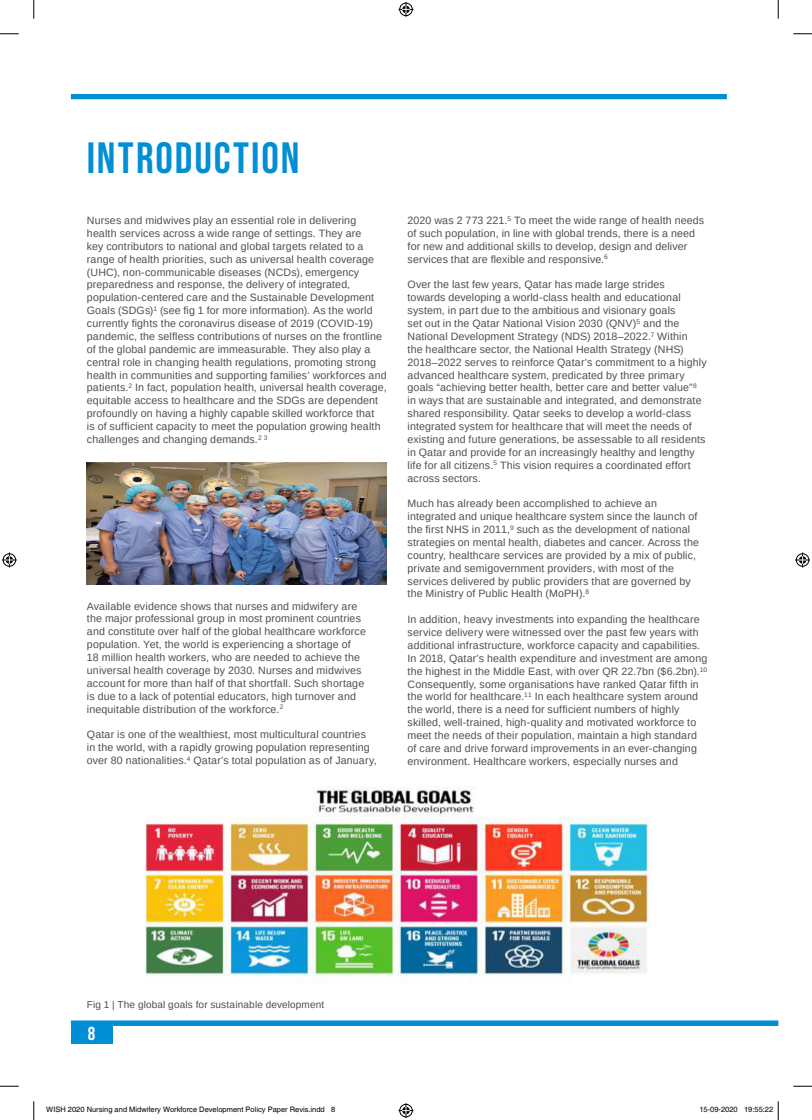
<style>
.page{position:relative;width:812px;height:1120px;background:#fff}
.page>*{position:absolute;margin:0;border:0;box-sizing:border-box;transform-origin:0 0}
._1{font:43.75px "Bebas Neue";letter-spacing:.04em;color:#008fd5}
.t1{font:18.75px "Bebas Neue";color:#fff}
.T1{font:10.62px/12.9px "Arimo";letter-spacing:.015em;color:#4c4f51}
.T{font:10.62px/12.9px "Arimo";letter-spacing:.015em;color:#4c4f51}
.FC{font:10px "Arimo";letter-spacing:.015em;color:#4c4f51}
.t2{font:7.5px "Helvetica";color:#000}
</style>
<div class="page">
<div style="left:71px;top:94px;width:655px;height:5px;background:#008fd5"></div>
<div style="left:71px;top:1025px;width:41px;height:19px;background:#008fd5"></div>
<div style="left:71px;top:1021px;width:707px;height:5px;background:#008fd5"></div>
<img style="left:87px;top:463px;width:299px;height:121px">
<img style="left:145px;top:787px;width:504px;height:196px">
<svg style="left:0;top:33px;width:19px;height:2px"></svg>
<svg style="left:793px;top:33px;width:19px;height:2px"></svg>
<svg style="left:0;top:1085px;width:19px;height:2px"></svg>
<svg style="left:793px;top:1085px;width:19px;height:2px"></svg>
<svg style="left:33px;top:0;width:2px;height:19px"></svg>
<svg style="left:33px;top:1101px;width:2px;height:19px"></svg>
<svg style="left:777px;top:0;width:2px;height:19px"></svg>
<svg style="left:398px;top:2px;width:15px;height:15px"></svg>
<svg style="left:398px;top:1103px;width:15px;height:15px"></svg>
<svg style="left:2px;top:552px;width:15px;height:15px"></svg>
<svg style="left:795px;top:552px;width:15px;height:15px"></svg>
<svg style="left:777px;top:1101px;width:2px;height:19px"></svg>
<p class="_1" style="left:87px;top:133px;width:214px">INTRODUCTION</p>
<p class="T" style="left:87px;top:214px;width:301px">Nurses and midwives play an essential role in delivering health services across a wide range of settings. They are<br>key contributors to national and global targets related to a range of health priorities, such as universal health coverage (UHC), non-communicable diseases (NCDs), emergency preparedness and response, the delivery of integrated, population-centered care and the Sustainable Development Goals (SDGs)<sup>1</sup> (see fig 1 for more information). As the world currently fights the coronavirus disease of 2019 (COVID-19) pandemic, the selfless contributions of nurses on the frontline of the global pandemic are immeasurable. They also play a central role in changing health regulations, promoting strong health in communities and supporting families’ workforces and patients.<sup>2</sup> In fact, population health, universal health coverage, equitable access to healthcare and the SDGs are dependent profoundly on having a highly capable skilled workforce that<br>is of sufficient capacity to meet the population growing health challenges and changing demands.<sup>2</sup> <sup>3</sup></p>
<p class="T1" style="left:87px;top:599px;width:280px">Available evidence shows that nurses and midwifery are the major professional group in most prominent countries and constitute over half of the global healthcare workforce population. Yet, the world is experiencing a shortage of<br>18 million health workers, who are needed to achieve the universal health coverage by 2030. Nurses and midwives account for more than half of that shortfall. Such shortage is due to a lack of potential educators, high turnover and inequitable distribution of the workforce.<sup>2</sup></p>
<p class="T1" style="left:87px;top:728px;width:291px">Qatar is one of the wealthiest, most multicultural countries in the world, with a rapidly growing population representing over 80 nationalities.<sup>4</sup> Qatar’s total population as of January,</p>
<p class="T1" style="left:407px;top:214px;width:298px">2020 was 2 773 221.<sup>5</sup> To meet the wide range of health needs of such population, in line with global trends, there is a need for new and additional skills to develop, design and deliver services that are flexible and responsive.<sup>6</sup></p>
<p class="T1" style="left:407px;top:278px;width:301px">Over the last few years, Qatar has made large strides<br>towards developing a world-class health and educational system, in part due to the ambitious and visionary goals<br>set out in the Qatar National Vision 2030 (QNV)<sup>5</sup> and the National Development Strategy (NDS) 2018–2022.<sup>7</sup> Within<br>the healthcare sector, the National Health Strategy (NHS)<br>2018–2022 serves to reinforce Qatar’s commitment to a highly advanced healthcare system, predicated by three primary goals “achieving better health, better care and better value”<sup>8 </sup>in ways that are sustainable and integrated, and demonstrate shared responsibility. Qatar seeks to develop a world-class integrated system for healthcare that will meet the needs of existing and future generations, be assessable to all residents in Qatar and provide for an increasingly healthy and lengthy life for all citizens.<sup>5</sup> This vision requires a coordinated effort across sectors.</p>
<p class="T1" style="left:407px;top:497px;width:293px">Much has already been accomplished to achieve an integrated and unique healthcare system since the launch of the first NHS in 2011,<sup>9</sup> such as the development of national strategies on mental health, diabetes and cancer. Across the country, healthcare services are provided by a mix of public, private and semigovernment providers, with most of the services delivered by public providers that are governed by the Ministry of Public Health (MoPH).<sup>8</sup></p>
<p class="T1" style="left:407px;top:613px;width:301px">In addition, heavy investments into expanding the healthcare service delivery were witnessed over the past few years with additional infrastructure, workforce capacity and capabilities.<br>In 2018, Qatar’s health expenditure and investment are among the highest in the Middle East, with over QR 22.7bn ($6.2bn).<sup>10<br></sup>Consequently, some organisations have ranked Qatar fifth in the world for healthcare.<sup>11</sup> In each healthcare system around the world, there is a need for sufficient numbers of highly skilled, well-trained, high-quality and motivated workforce to meet the needs of their population, maintain a high standard of care and drive forward improvements in an ever-changing environment. Healthcare workers, especially nurses and</p>
<p class="FC" style="left:87px;top:998px;width:239px">Fig 1 | The global goals for sustainable development</p>
<h2 class="t1" style="left:88px;top:1023px;width:9px">8</h2>
<p class="t2" style="left:46px;top:1105px;width:290px">WISH 2020 Nursing and Midwifery Workforce Development Policy Paper Revis.indd 8</p>
<p class="t2" style="left:699px;top:1105px;width:75px">15-09-2020 19:55:22</p>
</div>
